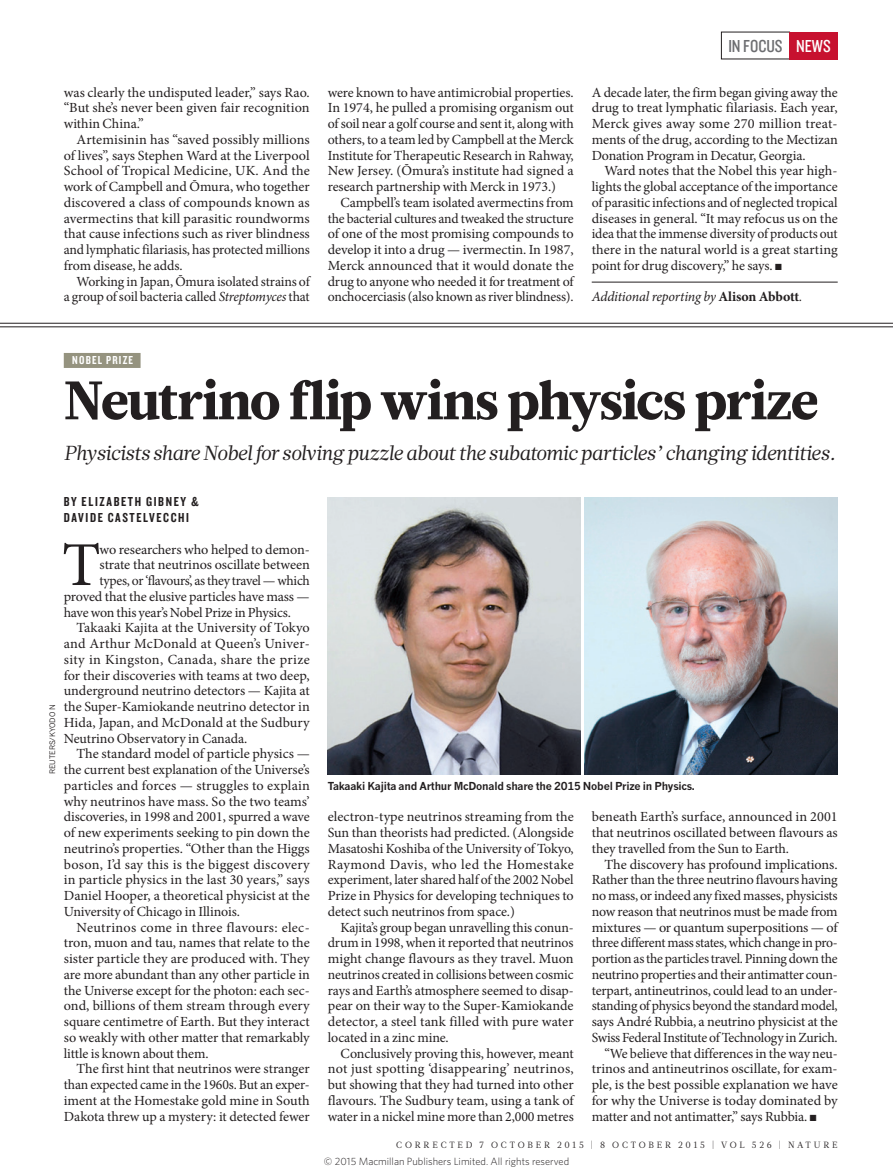
<style>
.page{position:relative;width:893px;height:1174px;background:#fff}
.page>*{position:absolute;margin:0;border:0;box-sizing:border-box;transform-origin:0 0}
.BODY_DROP_CAP{font:62.4px "Minion Pro";color:#231f20}
.HEAD_36{font:900 54px "Glosa Math";letter-spacing:-.02em;color:#231f20}
.INTRO{font:italic 20.25px "Glosa Math";letter-spacing:-.005em;color:#231f20}
.t1{font:18px "Knockout 29 Junior Ltweight";color:#6c6d70}
.BODY_INDENT{font:13.95px/15.8px "Minion Pro";letter-spacing:-.005em;color:#231f20;text-align:justify}
.BODY_INDENT_copy{font:13.95px/15.8px "Minion Pro";letter-spacing:-.01em;color:#231f20;text-align:justify}
.BODY_DROP_CAP-2{font:13.95px "Minion Pro";letter-spacing:-.015em;color:#231f20}
.AUTHOR_DETAILS{font:italic 13.95px "Minion Pro";letter-spacing:-.015em;color:#231f20}
.AUTHOR_BYLINE{font:13.5px/15.8px "Knockout 49 Liteweight";letter-spacing:.12em;color:#231f20}
.SUBJECT_STRAP{font:12px "Knockout 49 Liteweight";letter-spacing:.1em;color:#fff}
.PIC_CAPTION{font:700 10.8px "News Gothic MTOT";letter-spacing:-.02em;color:#231f20}
.t2{font:300 10.5px "Whitney";color:#231f20}
.t3{font:9px "Glosa Math";letter-spacing:.315em;color:#231f20}
.PIC_CREDIT{font:7.5px "News Gothic MTOT";color:#231f20}
.s1{font-style:italic}
.s2{color:#fff}
.s3{font-weight:700;font-style:normal}
</style>
<div class="page">
<hr style="left:592px;top:282px;width:246px;height:1px;background:#231f20">
<img style="left:585px;top:497px;width:253px;height:277px">
<img style="left:327px;top:497px;width:253px;height:277px">
<hr style="left:0;top:323px;width:893px;height:1px;background:#231f20">
<hr style="left:0;top:326px;width:893px;height:1px;background:#231f20">
<div style="left:64px;top:353px;width:77px;height:15px;background:#95937f"></div>
<div style="left:789px;top:32px;width:49px;height:27px;background:#c7112f"></div>
<p class="BODY_INDENT" style="left:64px;top:84px;width:248px">was clearly the undisputed leader,” says Rao. “But she’s never been given fair recognition within China.”</p>
<p class="BODY_INDENT_copy" style="left:64px;top:132px;width:248px;text-indent:13px">Artemisinin has “saved possibly millions of lives”, says Stephen Ward at the Liverpool School of Tropical Medicine, UK. And the work of Campbell and Ōmura, who together discovered a class of compounds known as avermectins that kill parasitic roundworms that cause infections such as river blindness and lymphatic filariasis, has protected millions from disease, he adds.</p>
<p class="BODY_INDENT" style="left:64px;top:273px;width:248px;text-align:right">Working in Japan, Ōmura isolated strains of<br>a group of soil bacteria called <span class="s1">Streptomyces</span> that</p>
<p class="BODY_INDENT" style="left:328px;top:84px;width:248px">were known to have antimicrobial properties.<br>In 1974, he pulled a promising organism out of soil near a golf course and sent it, along with others, to a team led by Campbell at the Merck Institute for Therapeutic Research in Rahway, New Jersey. (Ōmura’s institute had signed a research partnership with Merck in 1973.)</p>
<p class="BODY_INDENT" style="left:328px;top:195px;width:248px;text-indent:13px">Campbell’s team isolated avermectins from the bacterial cultures and tweaked the structure of one of the most promising compounds to develop it into a drug — ivermectin. In 1987, Merck announced that it would donate the drug to anyone who needed it for treatment of onchocerciasis (also known as river blindness).</p>
<p class="t1" style="left:728px;top:34px;width:104px">IN FOCUS <span class="s2">NEWS</span></p>
<p class="BODY_INDENT" style="left:592px;top:84px;width:247px">A decade later, the firm began giving away the drug to treat lymphatic filariasis. Each year, Merck gives away some 270 million treat&shy;ments of the drug, according to the Mectizan Donation Program in Decatur, Georgia.</p>
<p class="BODY_INDENT" style="left:592px;top:163px;width:248px;text-indent:13px">Ward notes that the Nobel this year high&shy;lights the global acceptance of the importance of parasitic infections and of neglected tropical diseases in general. “It may refocus us on the idea that the immense diversity of products out there in the natural world is a great starting point for drug discovery,” he says. ■</p>
<p class="AUTHOR_DETAILS" style="left:592px;top:288px;width:212px">Additional reporting by <span class="s3">Alison Abbott</span>.</p>
<p class="SUBJECT_STRAP" style="left:72px;top:353px;width:62px">NOBEL PRIZE</p>
<p class="HEAD_36" style="left:64px;top:365px;width:756px">Neutrino flip wins physics prize</p>
<p class="INTRO" style="left:64px;top:440px;width:774px">Physicists share Nobel for solving puzzle about the subatomic particles’ changing identities.</p>
<p class="PIC_CREDIT" style="left:48px;top:774px;width:71px;rotate:-90deg">REUTERS/KYODO N</p>
<p class="AUTHOR_BYLINE" style="left:64px;top:493px;width:136px">BY ELIZABETH GIBNEY &amp;<br>DAVIDE CASTELVECCHI</p>
<p class="BODY_DROP_CAP" style="left:62px;top:523px;width:40px">T</p>
<p class="BODY_DROP_CAP-2" style="left:100px;top:539px;width:212px">wo researchers who helped to demon-</p>
<p class="BODY_DROP_CAP-2" style="left:100px;top:555px;width:212px">strate that neutrinos oscillate between</p>
<p class="BODY_DROP_CAP-2" style="left:100px;top:571px;width:212px">types, or ‘flavours’, as they travel — which</p>
<p class="BODY_DROP_CAP-2" style="left:64px;top:587px;width:247px">proved that the elusive particles have mass —</p>
<p class="BODY_DROP_CAP-2" style="left:64px;top:602px;width:229px">have won this year’s Nobel Prize in Physics.</p>
<p class="BODY_INDENT" style="left:64px;top:620px;width:248px;text-indent:13px">Takaaki Kajita at the University of Tokyo and Arthur McDonald at Queen’s Univer&shy;sity in Kingston, Canada, share the prize for their discoveries with teams at two deep, underground neutrino detectors — Kajita at the Super-Kamiokande neutrino detector in Hida, Japan, and McDonald at the Sudbury Neutrino Observatory in Canada.</p>
<p class="BODY_INDENT" style="left:64px;top:746px;width:248px;text-indent:13px">The standard model of particle physics — the current best explanation of the Universe’s particles and forces — struggles to explain why neutrinos have mass. So the two teams’ discoveries, in 1998 and 2001, spurred a wave of new experiments seeking to pin down the neutrino’s properties. “Other than the Higgs boson, I’d say this is the biggest discovery in particle physics in the last 30 years,” says Daniel Hooper, a theoretical physicist at the University of Chicago in Illinois.</p>
<p class="BODY_INDENT" style="left:64px;top:919px;width:248px;text-indent:13px">Neutrinos come in three flavours: elec&shy;tron, muon and tau, names that relate to the sister particle they are produced with. They are more abundant than any other particle in the Universe except for the photon: each sec&shy;ond, billions of them stream through every square centimetre of Earth. But they interact so weakly with other matter that remarkably little is known about them.</p>
<p class="BODY_INDENT" style="left:64px;top:1061px;width:247px;text-indent:13px">The first hint that neutrinos were stranger than expected came in the 1960s. But an exper&shy;iment at the Homestake gold mine in South Dakota threw up a mystery: it detected fewer</p>
<p class="PIC_CAPTION" style="left:328px;top:779px;width:369px">Takaaki Kajita and Arthur McDonald share the 2015 Nobel Prize in Physics.</p>
<p class="BODY_INDENT" style="left:328px;top:809px;width:248px">electron-type neutrinos streaming from the Sun than theorists had predicted. (Alongside Masatoshi Koshiba of the University of Tokyo, Raymond Davis, who led the Homestake experiment, later shared half of the 2002 Nobel Prize in Physics for developing techniques to detect such neutrinos from space.)</p>
<p class="BODY_INDENT" style="left:328px;top:919px;width:247px;text-indent:13px">Kajita’s group began unravelling this conun&shy;drum in 1998, when it reported that neutrinos might change flavours as they travel. Muon neutrinos created in collisions between cosmic rays and Earth’s atmosphere seemed to disap&shy;pear on their way to the Super-Kamiokande detector, a steel tank filled with pure water located in a zinc mine.</p>
<p class="BODY_INDENT" style="left:328px;top:1045px;width:248px;text-indent:13px">Conclusively proving this, however, meant not just spotting ‘disappearing’ neutrinos, but showing that they had turned into other flavours. The Sudbury team, using a tank of water in a nickel mine more than 2,000 metres</p>
<p class="BODY_INDENT" style="left:592px;top:809px;width:248px">beneath Earth’s surface, announced in 2001 that neutrinos oscillated between flavours as they travelled from the Sun to Earth.</p>
<p class="BODY_INDENT" style="left:592px;top:856px;width:248px;text-indent:13px">The discovery has profound implications.<br>Rather than the three neutrino flavours having no mass, or indeed any fixed masses, physicists now reason that neutrinos must be made from mixtures — or quantum superpositions — of three different mass states, which change in pro&shy;portion as the particles travel. Pinning down the neutrino properties and their antimatter coun&shy;terpart, antineutrinos, could lead to an under&shy;standing of physics beyond the standard model, says André Rubbia, a neutrino physicist at the Swiss Federal Institute of Technology in Zurich.</p>
<p class="BODY_INDENT" style="left:592px;top:1045px;width:248px;text-indent:13px">“We believe that differences in the way neu&shy;trinos and antineutrinos oscillate, for exam&shy;ple, is the best possible explanation we have for why the Universe is today dominated by matter and not antimatter,” says Rubbia. ■</p>
<p class="t3" style="left:396px;top:1139px;width:443px">CORRECTED 7 OCTOBER 2015 | 8 OCTOBER 2015 | VOL 526 | NATURE</p>
<p class="t2" style="left:324px;top:1154px;width:247px">© 2015 Macmillan Publishers Limited. All rights reserved</p>
</div>
